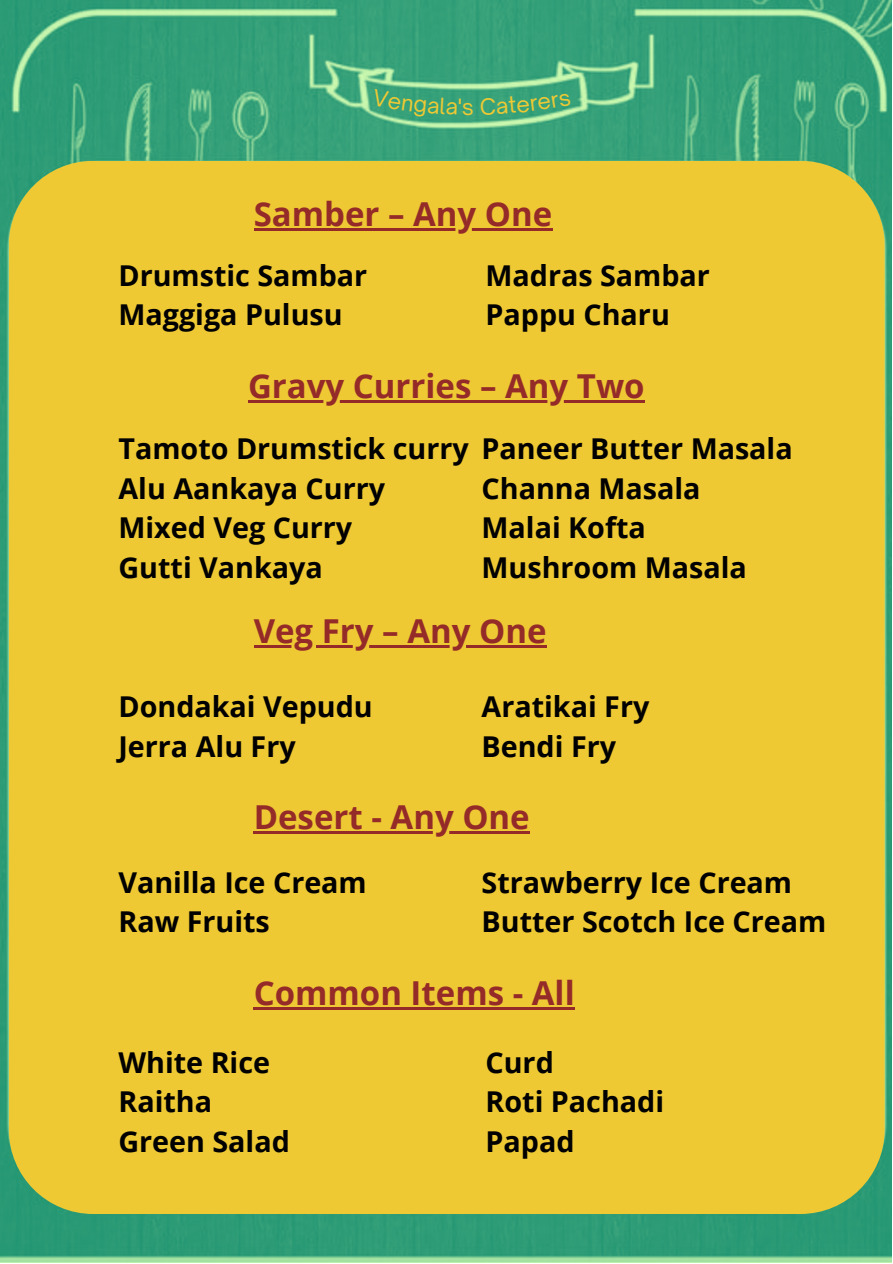
<style>
.page{position:relative;width:893px;height:1264px;background:#fff}
.page>*{position:absolute;margin:0;border:0;box-sizing:border-box;transform-origin:0 0}
.t1{font:700 33px "Open Sans";color:#942b28}
.t2{font:700 28.65px "Open Sans";color:#000}
.t3{font:21.6px "Open Sauce One";color:#eec934}
</style>
<div class="page">
<img style="left:0;top:0;width:891px;height:1262px">
<div style="left:9px;top:161px;width:875px;height:1052px;background:#eec934;border-radius:84px"></div>
<hr style="left:254px;top:228px;width:298px;height:2px;background:#942b28">
<hr style="left:248px;top:400px;width:396px;height:2px;background:#942b28">
<hr style="left:254px;top:645px;width:292px;height:2px;background:#942b28">
<hr style="left:254px;top:831px;width:275px;height:2px;background:#942b28">
<hr style="left:254px;top:1007px;width:320px;height:2px;background:#942b28">
<svg style="left:372px;top:88px;width:89px;height:29px;background:#39a37a"></svg>
<svg style="left:480px;top:93px;width:90px;height:22px;background:#3ca47b"></svg>
<p class="t3" style="left:462px;top:93px;width:14px">s</p>
<p class="t1" style="left:254px;top:191px;width:300px">Samber – Any One</p>
<p class="t2" style="left:118px;top:255px;width:250px">Drumstic Sambar</p>
<p class="t2" style="left:118px;top:294px;width:226px">Maggiga Pulusu</p>
<p class="t2" style="left:485px;top:255px;width:226px">Madras Sambar</p>
<p class="t2" style="left:485px;top:294px;width:186px">Pappu Charu</p>
<p class="t1" style="left:248px;top:363px;width:398px">Gravy Curries – Any Two</p>
<p class="t2" style="left:118px;top:429px;width:675px">Tamoto Drumstick curry Paneer Butter Masala</p>
<p class="t2" style="left:118px;top:468px;width:268px">Alu Aankaya Curry</p>
<p class="t2" style="left:118px;top:507px;width:235px">Mixed Veg Curry</p>
<p class="t2" style="left:118px;top:547px;width:206px">Gutti Vankaya</p>
<p class="t2" style="left:481px;top:468px;width:220px">Channa Masala</p>
<p class="t2" style="left:481px;top:507px;width:166px">Malai Kofta</p>
<p class="t2" style="left:481px;top:547px;width:267px">Mushroom Masala</p>
<p class="t1" style="left:254px;top:608px;width:294px">Veg Fry – Any One</p>
<p class="t2" style="left:118px;top:686px;width:256px">Dondakai Vepudu</p>
<p class="t2" style="left:118px;top:726px;width:179px">Jerra Alu Fry</p>
<p class="t2" style="left:481px;top:686px;width:169px">Aratikai Fry</p>
<p class="t2" style="left:481px;top:726px;width:136px">Bendi Fry</p>
<p class="t1" style="left:254px;top:793px;width:277px">Desert - Any One</p>
<p class="t2" style="left:118px;top:862px;width:250px">Vanilla Ice Cream</p>
<p class="t2" style="left:118px;top:901px;width:153px">Raw Fruits</p>
<p class="t2" style="left:481px;top:862px;width:312px">Strawberry Ice Cream</p>
<p class="t2" style="left:481px;top:901px;width:346px">Butter Scotch Ice Cream</p>
<p class="t1" style="left:254px;top:969px;width:322px">Common Items - All</p>
<p class="t2" style="left:118px;top:1042px;width:153px">White Rice</p>
<p class="t2" style="left:118px;top:1081px;width:95px">Raitha</p>
<p class="t2" style="left:118px;top:1120px;width:173px">Green Salad</p>
<p class="t2" style="left:485px;top:1042px;width:70px">Curd</p>
<p class="t2" style="left:485px;top:1081px;width:180px">Roti Pachadi</p>
<p class="t2" style="left:485px;top:1120px;width:90px">Papad</p>
</div>
